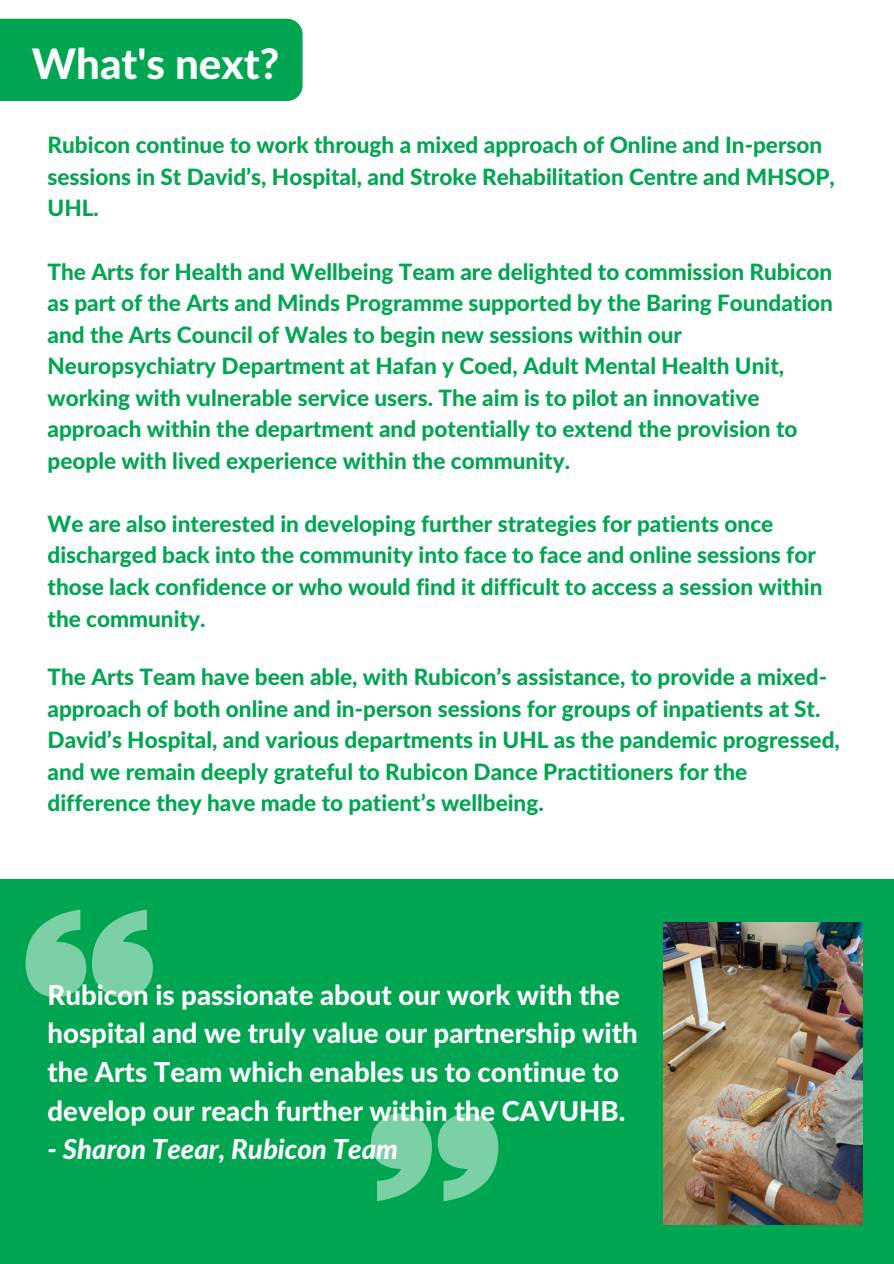
<style>
.page{position:relative;width:894px;height:1264px;background:#fff}
.page>*{position:absolute;margin:0;border:0;box-sizing:border-box;transform-origin:0 0}
.t1{font:800 42px "Lato Latin";color:#fff}
.t2{font:800 27.6px/38.5px "Lato Latin";color:#fff}
.t3{font:italic 800 27.6px "Lato";color:#fff}
.t4{font:800 22.5px/31.5px "Lato Latin";color:#00a551}
</style>
<div class="page">
<div style="left:0;top:19px;width:302px;height:82px;background:#00a551"></div>
<div style="left:0;top:879px;width:893px;height:384px;background:#00a551"></div>
<img style="left:663px;top:922px;width:198px;height:302px">
<svg style="left:26px;top:909px;width:127px;height:88px"></svg>
<svg style="left:371px;top:1113px;width:127px;height:88px"></svg>
<p class="t1" style="left:32px;top:45px;width:249px">What's next?</p>
<p class="t4" style="left:48px;top:131px;width:788px">Rubicon continue to work through a mixed approach of Online and In-person sessions in St David’s, Hospital, and Stroke Rehabilitation Centre and MHSOP,<br>UHL.</p>
<p class="t4" style="left:48px;top:257px;width:786px">The Arts for Health and Wellbeing Team are delighted to commission Rubicon as part of the Arts and Minds Programme supported by the Baring Foundation and the Arts Council of Wales to begin new sessions within our Neuropsychiatry Department at Hafan y Coed, Adult Mental Health Unit, working with vulnerable service users. The aim is to pilot an innovative approach within the department and potentially to extend the provision to people with lived experience within the community.</p>
<p class="t4" style="left:48px;top:509px;width:776px">We are also interested in developing further strategies for patients once discharged back into the community into face to face and online sessions for those lack confidence or who would find it difficult to access a session within the community.</p>
<p class="t4" style="left:48px;top:662px;width:793px">The Arts Team have been able, with Rubicon’s assistance, to provide a mixed&shy;approach of both online and in-person sessions for groups of inpatients at St.<br>David’s Hospital, and various departments in UHL as the pandemic progressed, and we remain deeply grateful to Rubicon Dance Practitioners for the difference they have made to patient’s wellbeing.</p>
<p class="t2" style="left:48px;top:977px;width:591px">Rubicon is passionate about our work with the hospital and we truly value our partnership with the Arts Team which enables us to continue to develop our reach further within the CAVUHB.</p>
<p class="t3" style="left:48px;top:1136px;width:352px">- Sharon Teear, Rubicon Team</p>
</div>
